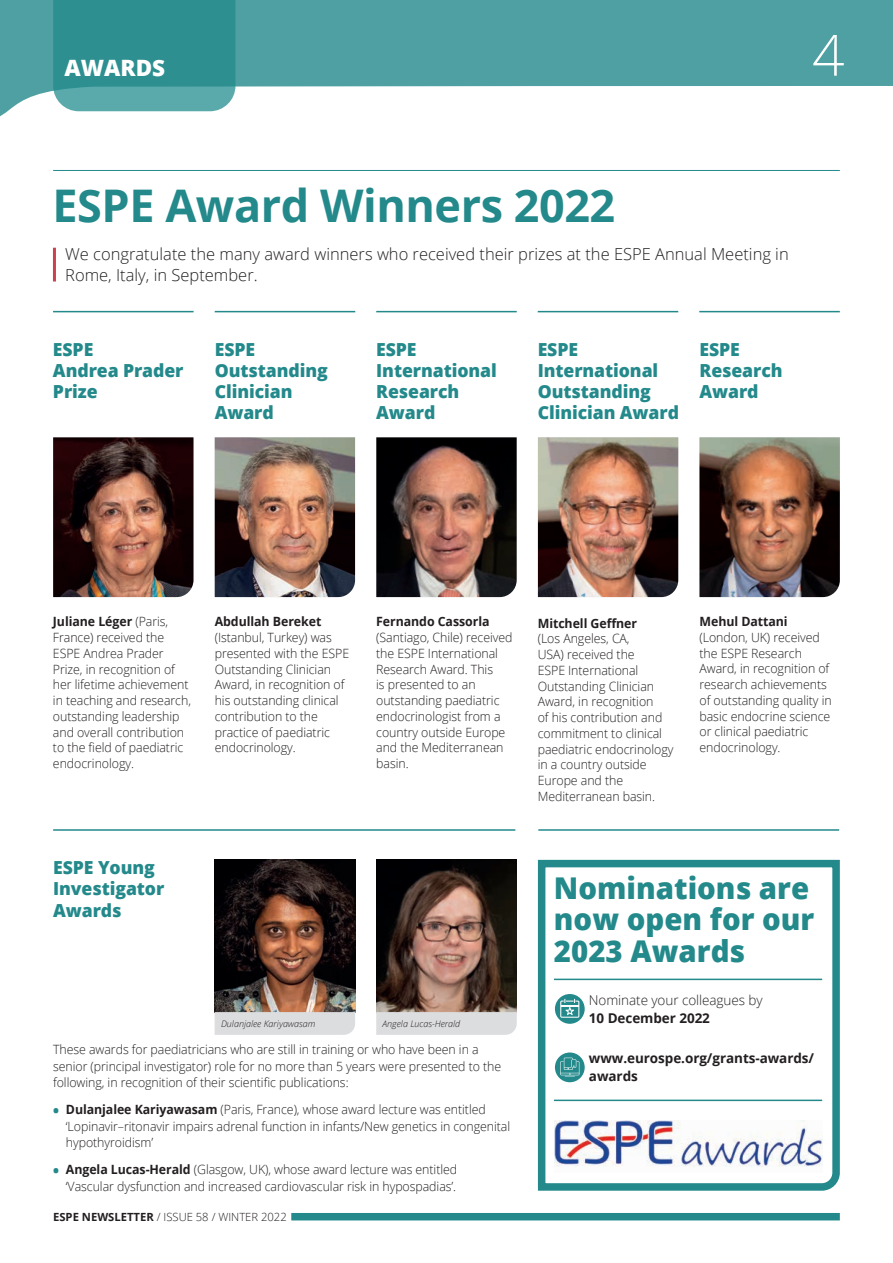
<style>
.page{position:relative;width:893px;height:1263px;background:#fff}
.page>*{position:absolute;margin:0;border:0;box-sizing:border-box;transform-origin:0 0}
.t1{font:300 56.7px "Open Sans";color:#fff}
.t2{font:700 45px "Open Sans";letter-spacing:-.01em;color:#23898b}
.t3{font:800 30px/31.5px "Open Sans";color:#23898b}
.t4{font:800 22.5px "Open Sans";color:#fff}
.t5{font:800 18px/21px "Open Sans";letter-spacing:-.005em;color:#23898b}
.t6{font:300 16.5px/21px "Open Sans";color:#231f20}
.t7{font:700 13.5px/18px "Open Sans";letter-spacing:-.005em;color:#231f20}
.t8{font:300 13.5px "Open Sans";letter-spacing:-.005em;color:#231f20}
.t9{font:300 12.75px/15.8px "Open Sans";letter-spacing:-.005em;color:#231f20}
.t10{font:700 12.75px "Open Sans";letter-spacing:-.005em;color:#231f20}
.t11{font:300 11.25px "Open Sans";color:#231f20}
.t12{font:italic 300 9px "Open Sans";color:#231f20}
.s1{font-weight:700}
.s2{font-weight:800;font-size:15px;color:#23898b}
</style>
<div class="page">
<svg style="left:0;top:0;width:893px;height:117px;fill:#4fa0a2"></svg>
<div style="left:291px;top:1213px;width:549px;height:7px;background:#23898b"></div>
<hr style="left:53px;top:170px;width:787px;height:1px;background:#23898b">
<hr style="left:53px;top:829px;width:462px;height:2px;background:#23898b">
<hr style="left:538px;top:829px;width:301px;height:2px;background:#23898b">
<hr style="left:53px;top:248px;width:3px;height:33px;background:#cf404f">
<hr style="left:699px;top:311px;width:141px;height:1px;background:#23898b">
<hr style="left:538px;top:311px;width:140px;height:1px;background:#23898b">
<hr style="left:376px;top:311px;width:141px;height:1px;background:#23898b">
<hr style="left:215px;top:311px;width:140px;height:1px;background:#23898b">
<hr style="left:53px;top:311px;width:141px;height:1px;background:#23898b">
<img style="left:53px;top:437px;width:140px;height:160px">
<img style="left:215px;top:437px;width:140px;height:160px">
<img style="left:215px;top:860px;width:140px;height:152px">
<img style="left:376px;top:860px;width:141px;height:152px">
<img style="left:376px;top:437px;width:141px;height:160px">
<img style="left:538px;top:437px;width:140px;height:160px">
<img style="left:699px;top:437px;width:141px;height:160px">
<div style="left:215px;top:1012px;width:140px;height:23px;background:#dcdddf"></div>
<div style="left:376px;top:1012px;width:141px;height:23px;background:#dcdddf"></div>
<svg style="left:537px;top:859px;width:303px;height:332px"></svg>
<svg style="left:555px;top:1052px;width:30px;height:30px"></svg>
<svg style="left:560px;top:1058px;width:19px;height:19px"></svg>
<svg style="left:555px;top:994px;width:30px;height:30px"></svg>
<svg style="left:560px;top:999px;width:19px;height:19px"></svg>
<img style="left:554px;top:1120px;width:268px;height:52px">
<hr style="left:554px;top:979px;width:268px;height:1px;background:#23898b">
<hr style="left:554px;top:1099px;width:268px;height:2px;background:#23898b">
<h3 class="t4" style="left:64px;top:51px;width:102px">AWARDS</h3>
<h1 class="t1" style="left:812px;top:16px;width:34px">4</h1>
<h2 class="t2" style="left:52px;top:174px;width:564px">ESPE Award Winners 2022</h2>
<p class="t6" style="left:65px;top:243px;width:725px">We congratulate the many award winners who received their prizes at the ESPE Annual Meeting in<br>Rome, Italy, in September.</p>
<h3 class="t5" style="left:53px;top:338px;width:132px">ESPE<br>Andrea Prader<br>Prize</h3>
<h3 class="t5" style="left:215px;top:338px;width:115px">ESPE<br>Outstanding<br>Clinician<br>Award</h3>
<h3 class="t5" style="left:376px;top:338px;width:122px">ESPE<br>International<br>Research<br>Award</h3>
<h3 class="t5" style="left:538px;top:338px;width:143px">ESPE<br>International<br>Outstanding<br>Clinician Award</h3>
<h3 class="t5" style="left:699px;top:338px;width:85px">ESPE<br>Research<br>Award</h3>
<p class="t9" style="left:53px;top:613px;width:140px"><span class="s1">Juliane Léger</span> (Paris,<br>France) received the<br>ESPE Andrea Prader<br>Prize, in recognition of her lifetime achievement in teaching and research, outstanding leadership and overall contribution to the field of paediatric endocrinology.</p>
<p class="t10" style="left:215px;top:613px;width:108px">Abdullah Bereket</p>
<p class="t9" style="left:215px;top:629px;width:136px">(Istanbul, Turkey) was presented with the ESPE<br>Outstanding Clinician<br>Award, in recognition of his outstanding clinical contribution to the practice of paediatric endocrinology.</p>
<p class="t10" style="left:376px;top:613px;width:115px">Fernando Cassorla</p>
<p class="t9" style="left:376px;top:629px;width:138px">(Santiago, Chile) received the ESPE International<br>Research Award. This<br>is presented to an outstanding paediatric endocrinologist from a country outside Europe and the Mediterranean basin.</p>
<h3 class="t5" style="left:53px;top:855px;width:113px;line-height:21.8px">ESPE Young<br>Investigator<br>Awards</h3>
<p class="t12" style="left:221px;top:1017px;width:96px">Dulanjalee Kariyawasam</p>
<p class="t12" style="left:383px;top:1017px;width:79px">Angela Lucas-Herald</p>
<p class="t9" style="left:53px;top:1041px;width:450px;line-height:16.5px">These awards for paediatricians who are still in training or who have been in a senior (principal investigator) role for no more than 5 years were presented to the following, in recognition of their scientific publications:</p>
<p class="t9" style="left:66px;top:1101px;width:446px;line-height:16.5px;text-indent:-13px"><span class="s2">•</span> <span class="s1">Dulanjalee Kariyawasam</span> (Paris, France), whose award lecture was entitled ‘Lopinavir–ritonavir impairs adrenal function in infants/New genetics in congenital hypothyroidism’</p>
<p class="t9" style="left:53px;top:1161px;width:406px;line-height:16.5px;text-align:right"><span class="s2">•</span> <span class="s1">Angela Lucas-Herald</span> (Glasgow, UK), whose award lecture was entitled ‘Vascular dysfunction and increased cardiovascular risk in hypospadias’.</p>
<p class="t11" style="left:53px;top:1209px;width:235px"><span class="s1">ESPE NEWSLETTER</span> / ISSUE 58 / WINTER 2022</p>
<p class="t10" style="left:538px;top:614px;width:101px">Mitchell Geffner</p>
<p class="t9" style="left:538px;top:631px;width:137px">(Los Angeles, CA,<br>USA) received the<br>ESPE International<br>Outstanding Clinician<br>Award, in recognition<br>of his contribution and commitment to clinical paediatric endocrinology in a country outside<br>Europe and the<br>Mediterranean basin.</p>
<p class="t10" style="left:699px;top:612px;width:90px">Mehul Dattani</p>
<p class="t9" style="left:699px;top:629px;width:134px">(London, UK) received the ESPE Research<br>Award, in recognition of research achievements of outstanding quality in basic endocrine science or clinical paediatric endocrinology.</p>
<h3 class="t3" style="left:554px;top:870px;width:262px">Nominations are now open for our<br>2023 Awards</h3>
<p class="t8" style="left:589px;top:991px;width:175px">Nominate your colleagues by</p>
<p class="t7" style="left:589px;top:1009px;width:123px">10 December 2022</p>
<p class="t7" style="left:589px;top:1048px;width:227px">www.eurospe.org/grants-awards/ awards</p>
</div>
